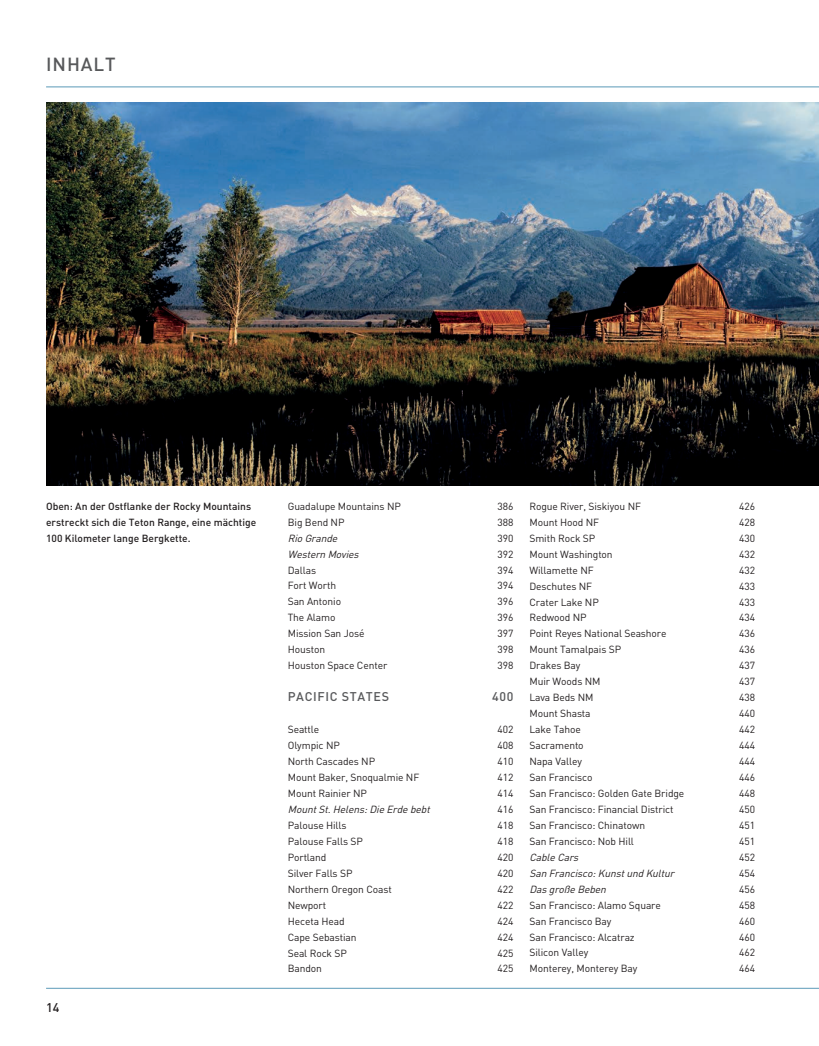
<style>
.page{position:relative;width:819px;height:1046px;background:#fff}
.page>*{position:absolute;margin:0;border:0;box-sizing:border-box;transform-origin:0 0}
.t1{font:500 18.75px "DIN";letter-spacing:.05em;color:#57585a}
.t2{font:500 12.5px "DIN";letter-spacing:.05em;color:#57585a}
.t3{font:500 12.5px "DIN";color:#231f20}
.t4{font:10.25px "DIN";letter-spacing:-.01em;color:#231f20}
.t5{font:500 10.25px/16px "DIN";color:#231f20}
.t6{font:italic 10.25px "DIN";color:#231f20}
</style>
<div class="page">
<hr style="left:46px;top:987px;width:773px;height:1px;background:#7caec6">
<hr style="left:46px;top:86px;width:773px;height:1px;background:#7caec6">
<img style="left:46px;top:103px;width:773px;height:382px">
<p class="t1" style="left:46px;top:53px;width:71px">INHALT</p>
<p class="t5" style="left:46px;top:498px;width:212px">Oben: An der Ostflanke der Rocky Mountains erstreckt sich die Teton Range, eine mächtige<br>100 Kilometer lange Bergkette.</p>
<p class="t3" style="left:46px;top:1000px;width:15px">14</p>
<p class="t4" style="left:288px;top:502px;width:115px">Guadalupe Mountains NP</p>
<p class="t4" style="left:497px;top:502px;width:17px">386</p>
<p class="t4" style="left:288px;top:518px;width:58px">Big Bend NP</p>
<p class="t4" style="left:497px;top:518px;width:17px">388</p>
<p class="t6" style="left:288px;top:534px;width:53px">Rio Grande</p>
<p class="t4" style="left:497px;top:534px;width:17px">390</p>
<p class="t6" style="left:288px;top:550px;width:75px">Western Movies</p>
<p class="t4" style="left:497px;top:550px;width:17px">392</p>
<p class="t4" style="left:288px;top:566px;width:30px">Dallas</p>
<p class="t4" style="left:497px;top:566px;width:17px">394</p>
<p class="t4" style="left:288px;top:582px;width:50px">Fort Worth</p>
<p class="t4" style="left:497px;top:582px;width:17px">394</p>
<p class="t4" style="left:288px;top:598px;width:55px">San Antonio</p>
<p class="t4" style="left:497px;top:598px;width:17px">396</p>
<p class="t4" style="left:288px;top:614px;width:49px">The Alamo</p>
<p class="t4" style="left:497px;top:614px;width:17px">396</p>
<p class="t4" style="left:288px;top:630px;width:78px">Mission San José</p>
<p class="t4" style="left:497px;top:630px;width:17px">397</p>
<p class="t4" style="left:288px;top:646px;width:39px">Houston</p>
<p class="t4" style="left:497px;top:646px;width:17px">398</p>
<p class="t4" style="left:288px;top:661px;width:101px">Houston Space Center</p>
<p class="t4" style="left:497px;top:661px;width:17px">398</p>
<p class="t2" style="left:288px;top:689px;width:103px">PACIFIC STATES</p>
<p class="t2" style="left:492px;top:689px;width:23px">400</p>
<p class="t4" style="left:288px;top:725px;width:33px">Seattle</p>
<p class="t4" style="left:497px;top:725px;width:17px">402</p>
<p class="t4" style="left:288px;top:741px;width:54px">Olympic NP</p>
<p class="t4" style="left:497px;top:741px;width:17px">408</p>
<p class="t4" style="left:288px;top:757px;width:89px">North Cascades NP</p>
<p class="t4" style="left:497px;top:757px;width:17px">410</p>
<p class="t4" style="left:288px;top:773px;width:133px">Mount Baker, Snoqualmie NF</p>
<p class="t4" style="left:497px;top:773px;width:17px">412</p>
<p class="t4" style="left:288px;top:789px;width:81px">Mount Rainier NP</p>
<p class="t4" style="left:497px;top:789px;width:17px">414</p>
<p class="t6" style="left:288px;top:805px;width:146px">MountSt.Helens:Die Erde bebt</p>
<p class="t4" style="left:497px;top:805px;width:17px">416</p>
<p class="t4" style="left:288px;top:821px;width:60px">Palouse Hills</p>
<p class="t4" style="left:497px;top:821px;width:17px">418</p>
<p class="t4" style="left:288px;top:837px;width:77px">Palouse Falls SP</p>
<p class="t4" style="left:497px;top:837px;width:17px">418</p>
<p class="t4" style="left:288px;top:853px;width:40px">Portland</p>
<p class="t4" style="left:497px;top:853px;width:17px">420</p>
<p class="t4" style="left:288px;top:869px;width:66px">Silver Falls SP</p>
<p class="t4" style="left:497px;top:869px;width:17px">420</p>
<p class="t4" style="left:288px;top:885px;width:105px">Northern Oregon Coast</p>
<p class="t4" style="left:497px;top:885px;width:17px">422</p>
<p class="t4" style="left:288px;top:901px;width:40px">Newport</p>
<p class="t4" style="left:497px;top:901px;width:17px">422</p>
<p class="t4" style="left:288px;top:917px;width:58px">Heceta Head</p>
<p class="t4" style="left:497px;top:917px;width:17px">424</p>
<p class="t4" style="left:288px;top:933px;width:70px">Cape Sebastian</p>
<p class="t4" style="left:497px;top:933px;width:17px">424</p>
<p class="t4" style="left:288px;top:948px;width:61px">Seal Rock SP</p>
<p class="t4" style="left:497px;top:948px;width:17px">425</p>
<p class="t4" style="left:288px;top:964px;width:36px">Bandon</p>
<p class="t4" style="left:497px;top:964px;width:17px">425</p>
<p class="t4" style="left:529px;top:502px;width:113px">Rogue River, Siskiyou NF</p>
<p class="t4" style="left:739px;top:502px;width:17px">426</p>
<p class="t4" style="left:529px;top:518px;width:71px">Mount Hood NF</p>
<p class="t4" style="left:739px;top:518px;width:17px">428</p>
<p class="t4" style="left:529px;top:534px;width:67px">Smith Rock SP</p>
<p class="t4" style="left:739px;top:534px;width:17px">430</p>
<p class="t4" style="left:529px;top:550px;width:85px">Mount Washington</p>
<p class="t4" style="left:739px;top:550px;width:17px">432</p>
<p class="t4" style="left:529px;top:566px;width:66px">Willamette NF</p>
<p class="t4" style="left:739px;top:566px;width:17px">432</p>
<p class="t4" style="left:529px;top:582px;width:64px">Deschutes NF</p>
<p class="t4" style="left:739px;top:582px;width:17px">433</p>
<p class="t4" style="left:529px;top:598px;width:71px">Crater Lake NP</p>
<p class="t4" style="left:739px;top:598px;width:17px">433</p>
<p class="t4" style="left:529px;top:614px;width:59px">Redwood NP</p>
<p class="t4" style="left:739px;top:614px;width:17px">434</p>
<p class="t4" style="left:529px;top:630px;width:139px">Point Reyes National Seashore</p>
<p class="t4" style="left:739px;top:630px;width:17px">436</p>
<p class="t4" style="left:529px;top:646px;width:93px">Mount Tamalpais SP</p>
<p class="t4" style="left:739px;top:646px;width:17px">436</p>
<p class="t4" style="left:529px;top:662px;width:53px">Drakes Bay</p>
<p class="t4" style="left:739px;top:662px;width:17px">437</p>
<p class="t4" style="left:529px;top:677px;width:73px">Muir Woods NM</p>
<p class="t4" style="left:739px;top:677px;width:17px">437</p>
<p class="t4" style="left:529px;top:693px;width:66px">Lava Beds NM</p>
<p class="t4" style="left:739px;top:693px;width:17px">438</p>
<p class="t4" style="left:529px;top:709px;width:63px">Mount Shasta</p>
<p class="t4" style="left:739px;top:709px;width:17px">440</p>
<p class="t4" style="left:529px;top:725px;width:53px">Lake Tahoe</p>
<p class="t4" style="left:739px;top:725px;width:17px">442</p>
<p class="t4" style="left:529px;top:741px;width:56px">Sacramento</p>
<p class="t4" style="left:739px;top:741px;width:17px">444</p>
<p class="t4" style="left:529px;top:757px;width:54px">Napa Valley</p>
<p class="t4" style="left:739px;top:757px;width:17px">444</p>
<p class="t4" style="left:529px;top:773px;width:65px">San Francisco</p>
<p class="t4" style="left:739px;top:773px;width:17px">446</p>
<p class="t4" style="left:529px;top:789px;width:156px">San Francisco: Golden Gate Bridge</p>
<p class="t4" style="left:739px;top:789px;width:17px">448</p>
<p class="t4" style="left:529px;top:805px;width:145px">San Francisco: Financial District</p>
<p class="t4" style="left:739px;top:805px;width:17px">450</p>
<p class="t4" style="left:529px;top:821px;width:117px">San Francisco: Chinatown</p>
<p class="t4" style="left:739px;top:821px;width:17px">451</p>
<p class="t4" style="left:529px;top:837px;width:106px">San Francisco: Nob Hill</p>
<p class="t4" style="left:739px;top:837px;width:17px">451</p>
<p class="t6" style="left:529px;top:853px;width:53px">Cable Cars</p>
<p class="t4" style="left:739px;top:853px;width:17px">452</p>
<p class="t6" style="left:529px;top:869px;width:148px">San Francisco:Kunstund Kultur</p>
<p class="t4" style="left:739px;top:869px;width:17px">454</p>
<p class="t6" style="left:529px;top:885px;width:80px">Das große Beben</p>
<p class="t4" style="left:739px;top:885px;width:17px">456</p>
<p class="t4" style="left:529px;top:901px;width:133px">San Francisco: Alamo Square</p>
<p class="t4" style="left:739px;top:901px;width:17px">458</p>
<p class="t4" style="left:529px;top:917px;width:84px">San Francisco Bay</p>
<p class="t4" style="left:739px;top:917px;width:17px">460</p>
<p class="t4" style="left:529px;top:933px;width:107px">San Francisco: Alcatraz</p>
<p class="t4" style="left:739px;top:933px;width:17px">460</p>
<p class="t4" style="left:529px;top:948px;width:60px">Silicon Valley</p>
<p class="t4" style="left:739px;top:948px;width:17px">462</p>
<p class="t4" style="left:529px;top:964px;width:109px">Monterey, Monterey Bay</p>
<p class="t4" style="left:739px;top:964px;width:17px">464</p>
</div>
